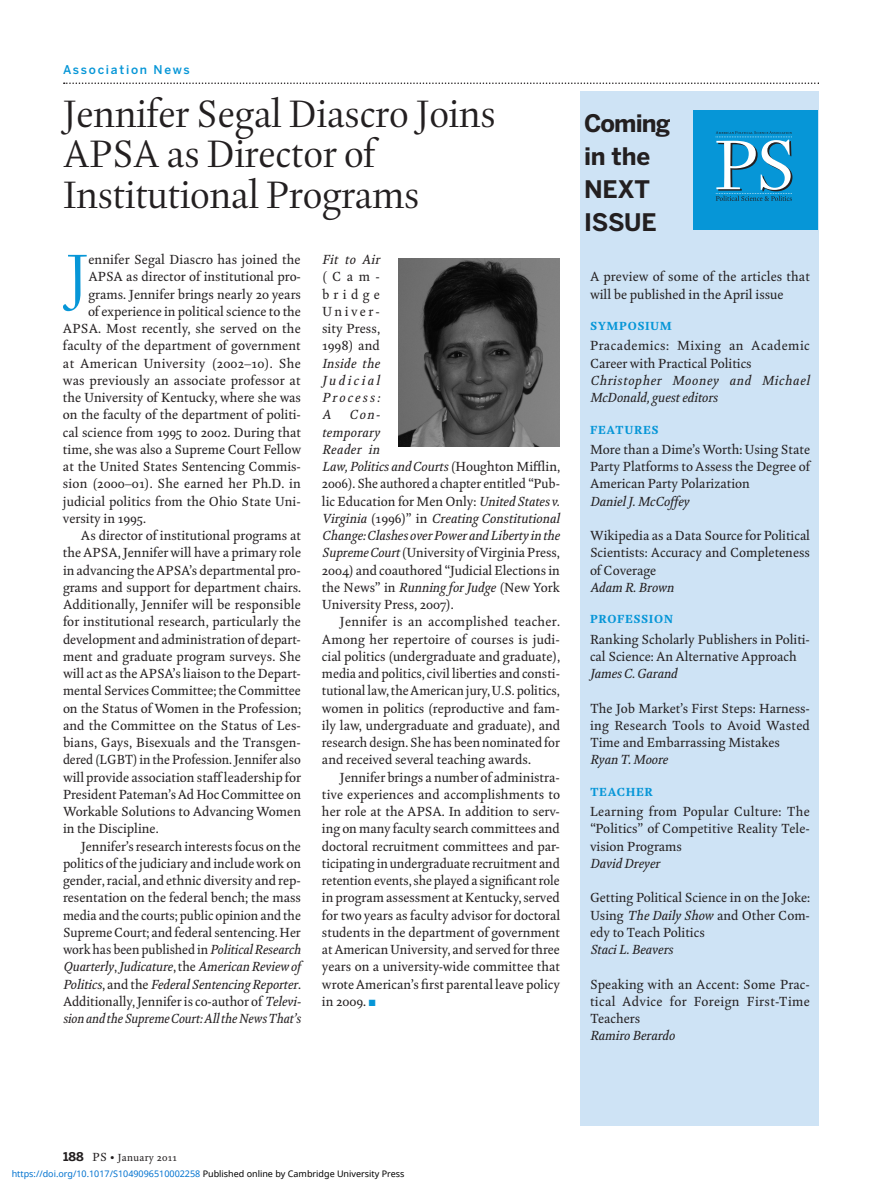
<style>
.page{position:relative;width:891px;height:1188px;background:#fff}
.page>*{position:absolute;margin:0;border:0;box-sizing:border-box;transform-origin:0 0}
.t1{font:64.65px "Kingfisher Display";color:#0696d7}
.t2{font:39px/40.5px "Kingfisher Display";letter-spacing:-.005em;color:#231f20}
.t3{font:700 24px/33px "Benton Sans";letter-spacing:-.015em;color:#231f20}
.t4{font:13.5px/17.2px "Kingfisher";letter-spacing:-.005em;color:#231f20;text-align:justify}
.t5{font:italic 13.5px/17.2px "Kingfisher";letter-spacing:-.005em;color:#231f20;text-align:justify}
.t6{font:italic 13.5px/17.2px "Kingfisher";letter-spacing:.05em;color:#231f20}
.t7{font:13.5px "Kingfisher";letter-spacing:-.005em;color:#231f20;scale:.96 1}
.t8{font:italic 13.5px "Kingfisher";letter-spacing:-.005em;color:#231f20;scale:.96 1}
.t9{font:13.5px "Kingfisher";letter-spacing:.02em;color:#231f20}
.t10{font:800 12px "Kingfisher";letter-spacing:.045em;color:#0696d7}
.t11{font:500 12px "Benton Sans";letter-spacing:.145em;color:#0696d7}
.t12{font:10.5px "Kingfisher";letter-spacing:.025em;color:#231f20}
.t13{font:9px "Noto Sans";color:#0172cf}
.s1{font-style:italic}
.s2{font-style:normal}
.s3{color:#0696d7}
.s4{font-family:"Benton Sans";font-weight:700;font-size:12px}
.s5{font-size:12px}
.s6{color:#000}
</style>
<div class="page">
<svg style="left:64px;top:82px;width:755px;height:2px"></svg>
<div style="left:581px;top:92px;width:238px;height:1034px;background:#cee3f5"></div>
<img style="left:398px;top:258px;width:162px;height:189px">
<div style="left:693px;top:110px;width:124px;height:120px;background:#0696d7"></div>
<svg style="left:716px;top:131px;width:76px;height:70px"></svg>
<p class="t11" style="left:63px;top:63px;width:128px">Association News</p>
<h2 class="t2" style="left:63px;top:92px;width:434px">Jennifer Segal Diascro Joins<br>APSA as Director of<br>Institutional Programs</h2>
<h1 class="t1" style="left:66px;top:231px;width:24px">J</h1>
<p class="t4" style="left:88px;top:250px;width:214px">ennifer Segal Diascro has joined the</p>
<p class="t4" style="left:88px;top:268px;width:214px">APSA as director of institutional pro-</p>
<p class="t4" style="left:88px;top:285px;width:214px">grams. Jennifer brings nearly 20 years</p>
<p class="t4" style="left:88px;top:302px;width:215px">of experience in political science to the</p>
<p class="t4" style="left:63px;top:319px;width:239px">APSA. Most recently, she served on the</p>
<p class="t4" style="left:63px;top:337px;width:239px">faculty of the department of government</p>
<p class="t9" style="left:63px;top:353px;width:240px">at American University (2002–10). She</p>
<p class="t4" style="left:63px;top:371px;width:239px">was previously an associate professor at</p>
<p class="t4" style="left:63px;top:388px;width:240px">the University of Kentucky, where she was</p>
<p class="t4" style="left:63px;top:406px;width:240px">on the faculty of the department of politi-</p>
<p class="t4" style="left:63px;top:423px;width:240px">cal science from 1995 to 2002. During that</p>
<p class="t4" style="left:63px;top:440px;width:240px">time, she was also a Supreme Court Fellow</p>
<p class="t4" style="left:63px;top:458px;width:240px">at the United States Sentencing Commis-</p>
<p class="t4" style="left:63px;top:475px;width:240px">sion (2000–01). She earned her Ph.D. in</p>
<p class="t4" style="left:63px;top:492px;width:240px">judicial politics from the Ohio State Uni-</p>
<p class="t4" style="left:63px;top:509px;width:85px">versity in 1995.</p>
<p class="t4" style="left:81px;top:527px;width:222px">As director of institutional programs at</p>
<p class="t4" style="left:63px;top:544px;width:240px">the APSA, Jennifer will have a primary role</p>
<p class="t4" style="left:63px;top:561px;width:239px">in advancing the APSA’s departmental pro-</p>
<p class="t4" style="left:63px;top:578px;width:240px">grams and support for department chairs.</p>
<p class="t4" style="left:63px;top:595px;width:239px">Additionally, Jennifer will be responsible</p>
<p class="t4" style="left:63px;top:613px;width:240px">for institutional research, particularly the</p>
<p class="t4" style="left:63px;top:630px;width:239px">development and administration of depart-</p>
<p class="t4" style="left:63px;top:647px;width:239px">ment and graduate program surveys. She</p>
<p class="t4" style="left:63px;top:664px;width:240px">will act as the APSA’s liaison to the Depart-</p>
<p class="t4" style="left:63px;top:682px;width:239px">mental Services Committee; the Committee</p>
<p class="t4" style="left:63px;top:699px;width:240px">on the Status of Women in the Profession;</p>
<p class="t4" style="left:63px;top:716px;width:240px">and the Committee on the Status of Les-</p>
<p class="t4" style="left:63px;top:733px;width:240px">bians, Gays, Bisexuals and the Transgen-</p>
<p class="t7" style="left:63px;top:750px;width:249px">dered (LGBT) in the Profession. Jennifer also</p>
<p class="t4" style="left:63px;top:768px;width:240px">will provide association staff leadership for</p>
<p class="t4" style="left:63px;top:785px;width:240px">President Pateman’s Ad Hoc Committee on</p>
<p class="t4" style="left:63px;top:802px;width:240px">Workable Solutions to Advancing Women</p>
<p class="t4" style="left:63px;top:820px;width:97px">in the Discipline.</p>
<p class="t4" style="left:81px;top:837px;width:222px">Jennifer’s research interests focus on the</p>
<p class="t4" style="left:63px;top:854px;width:240px">politics of the judiciary and include work on</p>
<p class="t4" style="left:63px;top:871px;width:239px">gender, racial, and ethnic diversity and rep-</p>
<p class="t4" style="left:63px;top:889px;width:240px">resentation on the federal bench; the mass</p>
<p class="t4" style="left:63px;top:906px;width:240px">media and the courts; public opinion and the</p>
<p class="t4" style="left:63px;top:923px;width:239px">Supreme Court; and federal sentencing. Her</p>
<p class="t4" style="left:63px;top:940px;width:240px">work has been published in <span class="s1">Political Research</span></p>
<p class="t5" style="left:63px;top:958px;width:239px">Quarterly<span class="s2">,</span> Judicature<span class="s2">, the</span> American Review of</p>
<p class="t5" style="left:63px;top:975px;width:239px">Politics<span class="s2">, and the</span> Federal Sentencing Reporter<span class="s2">.</span></p>
<p class="t4" style="left:63px;top:992px;width:240px">Additionally, Jennifer is co-author of <span class="s1">Televi-</span></p>
<p class="t8" style="left:63px;top:1009px;width:249px">sion and the Supreme Court: All the News That’s</p>
<p class="t5" style="left:322px;top:250px;width:59px">Fit to Air</p>
<p class="t4" style="left:322px;top:268px;width:60px">(Cam&shy;bridge Univer&shy;sity Press, 1998) and</p>
<p class="t5" style="left:322px;top:354px;width:60px">Inside the Judicial Process:<br>A</p>
<p class="t4" style="left:322px;top:406px;width:240px;text-align:left;text-indent:27px"><span class="s1">Con-<br>temporary<br>Reader in<br>Law, Politics and Courts</span> (Houghton Mifflin, 2006). She authored a chapter entitled “Pub&shy;lic Education for Men Only: <span class="s1">United States v.<br>Virginia</span> (1996)” in <span class="s1">Creating Constitutional Change: Clashes over Power and Liberty in the Supreme Court</span> (University of Virginia Press, 2004) and coauthored “Judicial Elections in the News” in <span class="s1">Running for Judge</span> (New York University Press, 2007).</p>
<p class="t4" style="left:322px;top:613px;width:240px;text-indent:18px">Jennifer is an accomplished teacher.<br>Among her repertoire of courses is judi&shy;cial politics (undergraduate and graduate), media and politics, civil liberties and consti&shy;tutional law, the American jury, U.S. politics, women in politics (reproductive and fam&shy;ily law, undergraduate and graduate), and research design. She has been nominated for and received several teaching awards.</p>
<p class="t4" style="left:322px;top:768px;width:240px;text-indent:18px">Jennifer brings a number of administra&shy;tive experiences and accomplishments to her role at the APSA. In addition to serv&shy;ing on many faculty search committees and doctoral recruitment committees and par&shy;ticipating in undergraduate recruitment and retention events, she played a significant role in program assessment at Kentucky, served for two years as faculty advisor for doctoral students in the department of government at American University, and served for three years on a university-wide committee that wrote American’s first parental leave policy in 2009. <span class="s3">■</span></p>
<h3 class="t3" style="left:584px;top:106px;width:88px">Coming in the<br>NEXT<br>ISSUE</h3>
<p class="t4" style="left:590px;top:268px;width:222px">A preview of some of the articles that will be published in the April issue</p>
<p class="t10" style="left:590px;top:318px;width:83px">SYMPO SIUM</p>
<p class="t4" style="left:590px;top:337px;width:221px">Pracademics: Mixing an Academic<br>Career with Practical Politics</p>
<p class="t6" style="left:590px;top:371px;width:221px">Christopher Mooney and Michael<br>McDonald, guest editors</p>
<p class="t10" style="left:590px;top:421px;width:10px">FEAT</p>
<p class="t10" style="left:624px;top:421px;width:36px">URE S</p>
<p class="t4" style="left:590px;top:440px;width:222px">More than a Dime’s Worth: Using State Party Platforms to Assess the Degree of American Party Polarization</p>
<p class="t5" style="left:590px;top:492px;width:101px">Daniel J. McCoffey</p>
<p class="t4" style="left:590px;top:526px;width:222px">Wikipedia as a Data Source for Political Scientists: Accuracy and Completeness of Coverage</p>
<p class="t5" style="left:590px;top:578px;width:86px">Adam R. Brown</p>
<p class="t10" style="left:590px;top:611px;width:18px">pROFE</p>
<p class="t10" style="left:634px;top:611px;width:25px">SSION</p>
<p class="t4" style="left:590px;top:630px;width:221px">Ranking Scholarly Publishers in Politi&shy;cal Science: An Alternative Approach</p>
<p class="t5" style="left:590px;top:664px;width:89px">James C. Garand</p>
<p class="t4" style="left:590px;top:699px;width:222px">The Job Market’s First Steps: Harness&shy;ing Research Tools to Avoid Wasted Time and Embarrassing Mistakes</p>
<p class="t5" style="left:590px;top:751px;width:80px">Ryan T. Moore</p>
<p class="t10" style="left:590px;top:783px;width:10px">TEACHER</p>
<p class="t4" style="left:590px;top:802px;width:221px">Learning from Popular Culture: The “Politics” of Competitive Reality Tele&shy;vision Programs</p>
<p class="t5" style="left:590px;top:854px;width:72px">David Dreyer</p>
<p class="t4" style="left:590px;top:889px;width:222px">Getting Political Science in on the Joke:<br>Using <span class="s1">The Daily Show</span> and Other Com&shy;edy to Teach Politics</p>
<p class="t5" style="left:590px;top:940px;width:85px">Staci L. Beavers</p>
<p class="t4" style="left:590px;top:975px;width:222px">Speaking with an Accent: Some Prac&shy;tical Advice for Foreign First-Time Teachers</p>
<p class="t5" style="left:590px;top:1027px;width:86px">Ramiro Berardo</p>
<p class="t12" style="left:63px;top:1150px;width:115px"><span class="s4">188</span> <span class="s5">PS •</span> January 2011</p>
<p class="t13" style="left:12px;top:1168px;width:394px">https://doi.org/10.1017/S1049096510002258 <span class="s6">Published online by Cambridge University Press</span></p>
</div>
